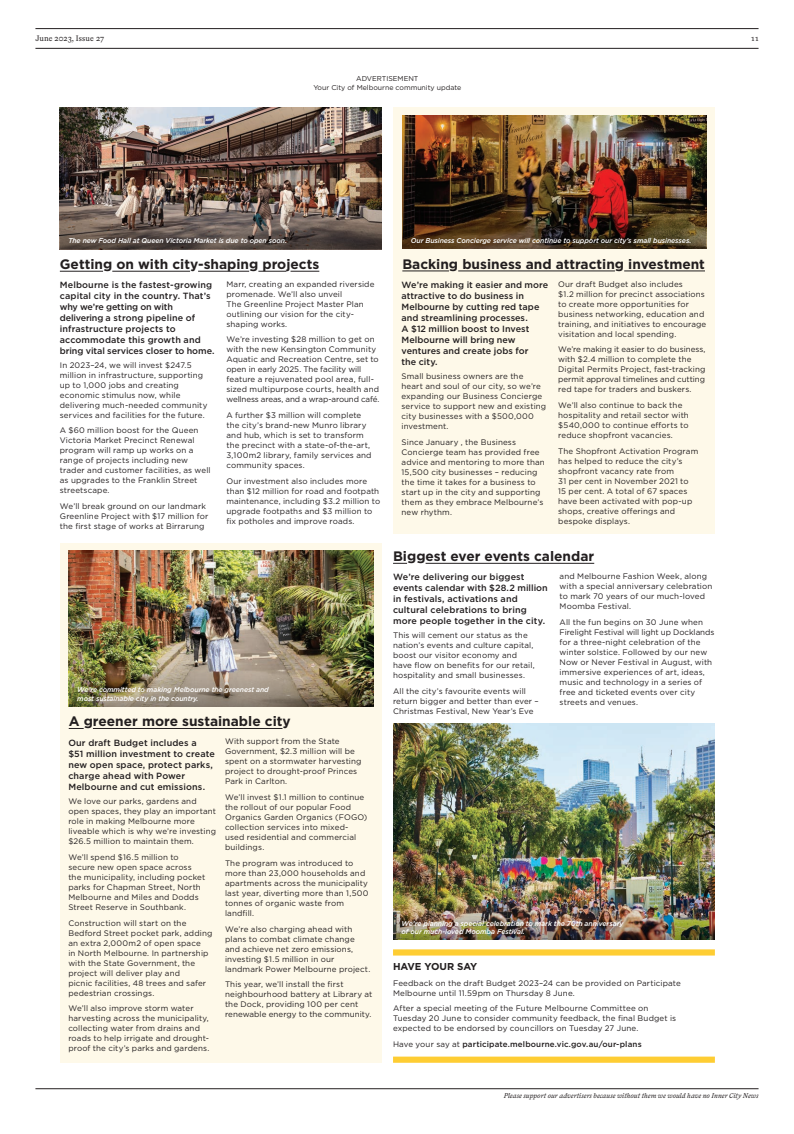
<style>
.page{position:relative;width:794px;height:1134px;background:#fff}
.page>*{position:absolute;margin:0;border:0;box-sizing:border-box;transform-origin:0 0}
.t1{font:700 13.7px "Gotham";color:#231f20}
.t2{font:700 10px "Gotham";letter-spacing:-.01em;color:#231f20}
.t3{font:500 9px/11px "Gotham";letter-spacing:.005em;color:#231f20}
.t4{font:8px/10px "Gotham";letter-spacing:.015em;color:#231f20}
.t5{font:500 8px "Gotham";letter-spacing:.015em;color:#231f20}
.t6{font:8px "Bradford LL";letter-spacing:.02em;color:#231f20}
.t7{font:italic 500 7px/8.4px "Gotham";letter-spacing:-.01em;color:#fff}
.t8{font:italic 7px "Bradford LL";color:#231f20}
.t9{font:7px/9px "Gotham";color:#231f20;text-align:center}
.s1{font-weight:400}
</style>
<div class="page">
<hr style="left:35px;top:48px;width:723px;height:1px;background:#231f20">
<hr style="left:35px;top:28px;width:723px;height:1px;background:#231f20">
<hr style="left:35px;top:1088px;width:723px;height:1px;background:#231f20">
<div style="left:60px;top:543px;width:322px;height:520px;background:#fef9e9"></div>
<hr style="left:60px;top:271px;width:43px;height:1px;background:#231f20">
<hr style="left:112px;top:271px;width:78px;height:1px;background:#231f20">
<hr style="left:198px;top:271px;width:51px;height:1px;background:#231f20">
<svg style="left:258px;top:271px;width:61px;height:1px"></svg>
<svg style="left:69px;top:728px;width:15px;height:1px"></svg>
<hr style="left:93px;top:728px;width:189px;height:1px;background:#231f20">
<div style="left:393px;top:107px;width:322px;height:427px;background:#fef9e9"></div>
<hr style="left:402px;top:270px;width:47px;height:1px;background:#231f20">
<hr style="left:458px;top:270px;width:157px;height:1px;background:#231f20">
<hr style="left:624px;top:270px;width:81px;height:1px;background:#231f20">
<svg style="left:393px;top:563px;width:14px;height:1px"></svg>
<hr style="left:425px;top:563px;width:169px;height:1px;background:#231f20">
<div style="left:393px;top:949px;width:322px;height:6px;background:#fecd33"></div>
<div style="left:393px;top:1056px;width:322px;height:7px;background:#fecd33"></div>
<img style="left:69px;top:551px;width:304px;height:102px">
<img style="left:393px;top:723px;width:322px;height:163px">
<img style="left:60px;top:107px;width:322px;height:88px">
<img style="left:60px;top:195px;width:322px;height:54px">
<img style="left:402px;top:116px;width:304px;height:133px">
<img style="left:402px;top:195px;width:304px;height:53px">
<img style="left:69px;top:653px;width:304px;height:54px">
<img style="left:393px;top:886px;width:322px;height:54px">
<p class="t6" style="left:35px;top:33px;width:70px">June 2023, Issue 27</p>
<p class="t6" style="left:751px;top:33px;width:9px">11</p>
<p class="t9" style="left:313px;top:74px;width:149px">ADVERTISEMENT<br>Your City of Melbourne community update</p>
<p class="t7" style="left:68px;top:237px;width:220px">The new Food Hall at Queen Victoria Market is due to open soon.</p>
<p class="t7" style="left:411px;top:236px;width:282px">Our Business Concierge service will continue to support our city’s small businesses.</p>
<h1 class="t1" style="left:60px;top:255px;width:261px">Getting on with city-shaping projects</h1>
<p class="t3" style="left:60px;top:279px;width:156px">Melbourne is the fastest-growing capital city in the country. That’s why we’re getting on with delivering a strong pipeline of infrastructure projects to accommodate this growth and bring vital services closer to home.</p>
<p class="t4" style="left:60px;top:360px;width:149px">In 2023–24, we will invest $247.5 million in infrastructure, supporting up to 1,000 jobs and creating economic stimulus now, while delivering much-needed community services and facilities for the future.</p>
<p class="t4" style="left:60px;top:425px;width:152px">A $60 million boost for the Queen<br>Victoria Market Precinct Renewal program will ramp up works on a range of projects including new trader and customer facilities, as well as upgrades to the Franklin Street streetscape.</p>
<p class="t4" style="left:60px;top:501px;width:150px">We’ll break ground on our landmark<br>Greenline Project with $17 million for the first stage of works at Birrarung</p>
<p class="t4" style="left:226px;top:279px;width:149px">Marr, creating an expanded riverside promenade. We’ll also unveil<br>The Greenline Project Master Plan outlining our vision for the city&shy;shaping works.</p>
<p class="t4" style="left:226px;top:334px;width:154px">We’re investing $28 million to get on with the new Kensington Community Aquatic and Recreation Centre, set to open in early 2025. The facility will feature a rejuvenated pool area, full&shy;sized multipurpose courts, health and wellness areas, and a wrap-around café.</p>
<p class="t4" style="left:226px;top:410px;width:147px">A further $3 million will complete the city’s brand-new Munro library and hub, which is set to transform the precinct with a state-of-the-art, 3,100m2 library, family services and community spaces.</p>
<p class="t4" style="left:226px;top:476px;width:155px">Our investment also includes more than $12 million for road and footpath maintenance, including $3.2 million to upgrade footpaths and $3 million to fix potholes and improve roads.</p>
<p class="t7" style="left:77px;top:686px;width:193px">We’re committed to making Melbourne the greenest and most sustainable city in the country.</p>
<h1 class="t1" style="left:69px;top:712px;width:223px">A greener more sustainable city</h1>
<p class="t3" style="left:68px;top:737px;width:148px">Our draft Budget includes a<br>$51 million investment to create new open space, protect parks, charge ahead with Power<br>Melbourne and cut emissions.</p>
<p class="t4" style="left:68px;top:796px;width:149px">We love our parks, gardens and open spaces, they play an important role in making Melbourne more liveable which is why we’re investing $26.5 million to maintain them.</p>
<p class="t4" style="left:68px;top:852px;width:138px">We’ll spend $16.5 million to secure new open space across the municipality, including pocket parks for Chapman Street, North<br>Melbourne and Miles and Dodds<br>Street Reserve in Southbank.</p>
<p class="t4" style="left:68px;top:918px;width:145px">Construction will start on the<br>Bedford Street pocket park, adding an extra 2,000m2 of open space<br>in North Melbourne. In partnership with the State Government, the project will deliver play and<br>picnic facilities, 48 trees and safer pedestrian crossings.</p>
<p class="t4" style="left:68px;top:1003px;width:142px">We’ll also improve storm water harvesting across the municipality, collecting water from drains and roads to help irrigate and drought&shy;proof the city’s parks and gardens.</p>
<p class="t4" style="left:225px;top:736px;width:138px">With support from the State<br>Government, $2.3 million will be spent on a stormwater harvesting project to drought-proof Princes<br>Park in Carlton.</p>
<p class="t4" style="left:225px;top:792px;width:144px">We’ll invest $1.1 million to continue the rollout of our popular Food<br>Organics Garden Organics (FOGO) collection services into mixed&shy;used residential and commercial buildings.</p>
<p class="t4" style="left:225px;top:858px;width:145px">The program was introduced to more than 23,000 households and apartments across the municipality last year, diverting more than 1,500 tonnes of organic waste from landfill.</p>
<p class="t4" style="left:225px;top:923px;width:147px">We’re also charging ahead with plans to combat climate change and achieve net zero emissions, investing $1.5 million in our landmark Power Melbourne project.</p>
<p class="t4" style="left:225px;top:979px;width:149px">This year, we’ll install the first neighbourhood battery at Library at the Dock, providing 100 per cent renewable energy to the community.</p>
<h1 class="t1" style="left:402px;top:255px;width:304px">Backing business and attracting investment</h1>
<p class="t3" style="left:401px;top:279px;width:148px">We’re making it easier and more attractive to do business in<br>Melbourne by cutting red tape and streamlining processes.<br>A $12 million boost to Invest<br>Melbourne will bring new ventures and create jobs for<br>the city.</p>
<p class="t4" style="left:401px;top:371px;width:146px">Small business owners are the heart and soul of our city, so we’re expanding our Business Concierge service to support new and existing city businesses with a $500,000 investment.</p>
<p class="t4" style="left:401px;top:437px;width:145px">Since January , the Business<br>Concierge team has provided free advice and mentoring to more than<br>15,500 city businesses – reducing the time it takes for a business to start up in the city and supporting them as they embrace Melbourne’s new rhythm.</p>
<p class="t4" style="left:558px;top:279px;width:150px">Our draft Budget also includes<br>$1.2 million for precinct associations to create more opportunities for business networking, education and training, and initiatives to encourage visitation and local spending.</p>
<p class="t4" style="left:558px;top:344px;width:149px">We’re making it easier to do business, with $2.4 million to complete the Digital Permits Project, fast-tracking permit approval timelines and cutting red tape for traders and buskers.</p>
<p class="t4" style="left:558px;top:400px;width:132px">We’ll also continue to back the hospitality and retail sector with $540,000 to continue efforts to reduce shopfront vacancies.</p>
<p class="t4" style="left:558px;top:446px;width:142px">The Shopfront Activation Program has helped to reduce the city’s shopfront vacancy rate from<br>31 per cent in November 2021 to<br>15 per cent. A total of 67 spaces have been activated with pop-up shops, creative offerings and bespoke displays.</p>
<h1 class="t1" style="left:393px;top:547px;width:203px">Biggest ever events calendar</h1>
<p class="t3" style="left:393px;top:571px;width:156px">We’re delivering our biggest events calendar with $28.2 million in festivals, activations and cultural celebrations to bring more people together in the city.</p>
<p class="t4" style="left:393px;top:630px;width:143px">This will cement our status as the nation’s events and culture capital, boost our visitor economy and have flow on benefits for our retail, hospitality and small businesses.</p>
<p class="t4" style="left:393px;top:686px;width:147px">All the city’s favourite events will return bigger and better than ever –<br>Christmas Festival, New Year’s Eve</p>
<p class="t4" style="left:559px;top:571px;width:154px">and Melbourne Fashion Week, along with a special anniversary celebration to mark 70 years of our much-loved<br>Moomba Festival.</p>
<p class="t4" style="left:559px;top:617px;width:156px">All the fun begins on 30 June when Firelight Festival will light up Docklands for a three-night celebration of the winter solstice. Followed by our new Now or Never Festival in August, with immersive experiences of art, ideas, music and technology in a series of free and ticketed events over city streets and venues.</p>
<p class="t7" style="left:401px;top:919px;width:223px">We’re planning a special celebration to mark the 70th anniversary of our much-loved Moomba Festival.</p>
<p class="t2" style="left:393px;top:960px;width:86px">HAVE YOUR SAY</p>
<p class="t4" style="left:393px;top:978px;width:289px">Feedback on the draft Budget 2023–24 can be provided on Participate<br>Melbourne until 11.59pm on Thursday 8 June.</p>
<p class="t4" style="left:393px;top:1003px;width:285px">After a special meeting of the Future Melbourne Committee on<br>Tuesday 20 June to consider community feedback, the final Budget is expected to be endorsed by councillors on Tuesday 27 June.</p>
<p class="t5" style="left:393px;top:1039px;width:250px"><span class="s1">Have your say at</span> participate.melbourne.vic.gov.au/our-plans</p>
<p class="t8" style="left:504px;top:1091px;width:256px">Please support our advertisers because without them we would have no Inner City News</p>
</div>
